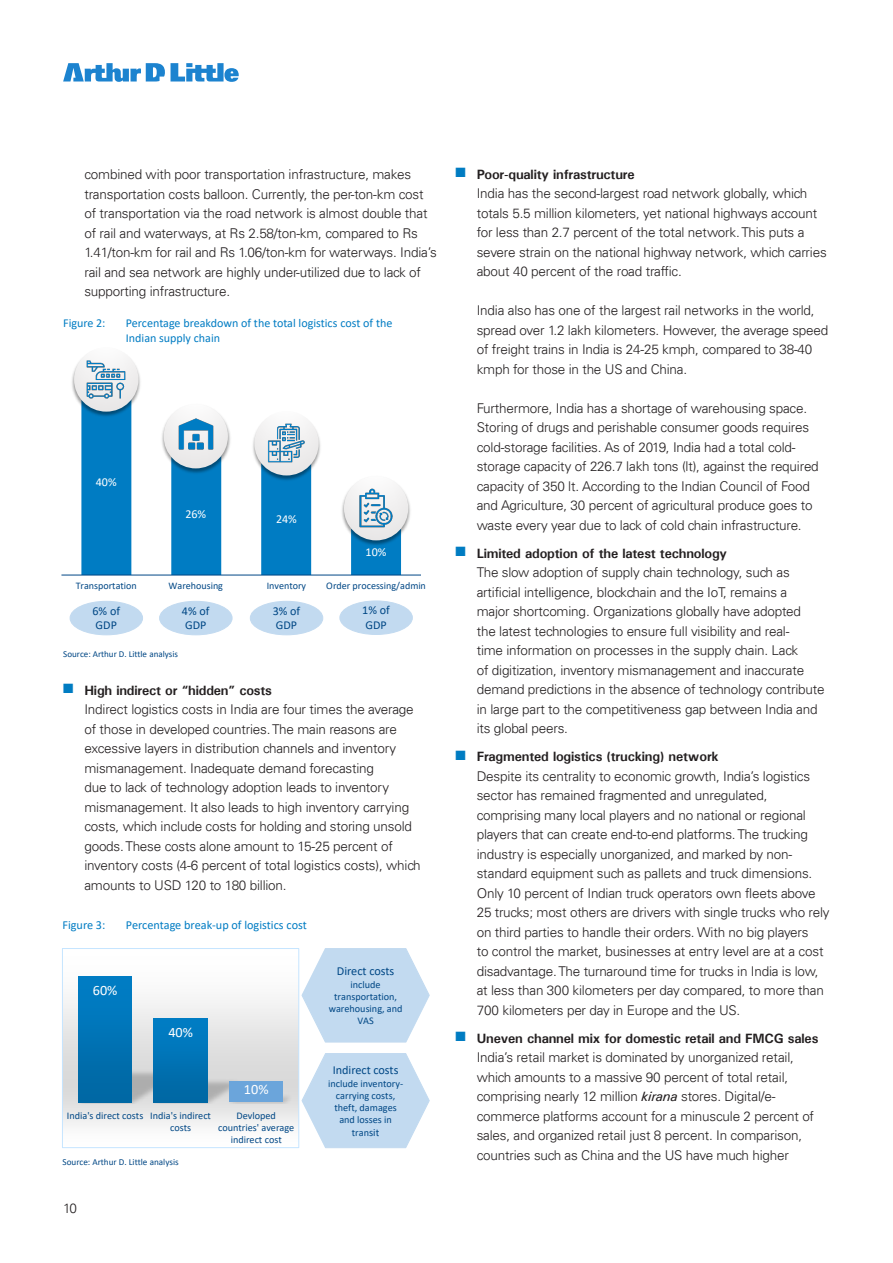
<style>
.page{position:relative;width:893px;height:1263px;background:#fff}
.page>*{position:absolute;margin:0;border:0;box-sizing:border-box;transform-origin:0 0}
.t1{font:14.25px "Calibri";color:#fff}
.t2{font:300 13.5px/19.5px "Univers LT";letter-spacing:-.015em;color:#231f20}
.t3{font:12.3px "Calibri";color:#007cc3}
.t4{font:12.3px "Calibri";color:#004785}
.t5{font:12.15px/14.5px "Calibri";color:#007cc3}
.t6{font:12.15px/14.5px "Calibri";color:#004785}
.t7{font:12.15px "Calibri";color:#fff}
.t8{font:10.2px/12.3px "Calibri";color:#004785;text-align:center}
.t9{font:10.05px "Calibri";color:#004785}
.t10{font:9.15px "Calibri";color:#004785}
.t11{font:9px "Calibri";color:#004785}
.s1{color:#007cc2}
.s2{font-family:"Univers";font-weight:700}
.s3{font-size:10.65px}
.s4{font-family:"Univers";font-weight:400;font-style:italic}
</style>
<div class="page">
<svg style="left:63px;top:63px;width:176px;height:19px"></svg>
<svg style="left:81px;top:419px;width:320px;height:156px;fill:#007cc3"></svg>
<hr style="left:61px;top:575px;width:360px;height:1px;background:#004785">
<img style="left:72px;top:365px;width:68px;height:54px">
<svg style="left:74px;top:347px;width:64px;height:65px"></svg>
<img style="left:77px;top:350px;width:59px;height:59px">
<img style="left:160px;top:419px;width:72px;height:56px">
<div style="left:164px;top:404px;width:64px;height:64px;background:#e9e7e7;border-radius:50%"></div>
<img style="left:250px;top:419px;width:73px;height:64px">
<svg style="left:254px;top:411px;width:65px;height:64px"></svg>
<img style="left:340px;top:475px;width:71px;height:72px">
<svg style="left:344px;top:476px;width:64px;height:64px"></svg>
<img style="left:166px;top:404px;width:59px;height:59px">
<img style="left:257px;top:413px;width:59px;height:59px">
<img style="left:347px;top:478px;width:59px;height:59px">
<div style="left:70px;top:601px;width:73px;height:34px;background:#c2daf0;border-radius:50%"></div>
<div style="left:70px;top:601px;width:73px;height:34px;border:1px solid #c2daf0;border-radius:50%"></div>
<div style="left:160px;top:601px;width:72px;height:34px;background:#c2daf0;border-radius:50%"></div>
<div style="left:159px;top:601px;width:74px;height:34px;border:1px solid #c2daf0;border-radius:50%"></div>
<div style="left:250px;top:601px;width:73px;height:34px;background:#c2daf0;border-radius:50%"></div>
<div style="left:250px;top:601px;width:73px;height:34px;border:1px solid #c2daf0;border-radius:50%"></div>
<div style="left:340px;top:601px;width:72px;height:33px;background:#c2daf0;border-radius:50%"></div>
<div style="left:339px;top:600px;width:74px;height:35px;border:1px solid #c2daf0;border-radius:50%"></div>
<svg style="left:64px;top:976px;width:233px;height:150px"></svg>
<img style="left:72px;top:1067px;width:82px;height:36px">
<img style="left:148px;top:1077px;width:96px;height:26px">
<img style="left:223px;top:1091px;width:72px;height:12px">
<div style="left:78px;top:977px;width:54px;height:125px;background:linear-gradient(to bottom,#007fc7,#0066a1)"></div>
<div style="left:154px;top:1018px;width:53px;height:84px;background:linear-gradient(to bottom,#007fc7,#0067a2)"></div>
<div style="left:229px;top:1081px;width:54px;height:21px;background:#6ba5db"></div>
<div style="left:62px;top:948px;width:237px;height:200px;border:1px solid #c6e5ff"></div>
<svg style="left:301px;top:948px;width:129px;height:95px"></svg>
<svg style="left:301px;top:1053px;width:129px;height:96px"></svg>
<p class="t2" style="left:84px;top:165px;width:354px">combined with poor transportation infrastructure, makes transportation costs balloon. Currently, the per-ton-km cost of transportation via the road network is almost double that of rail and waterways, at Rs 2.58/ton-km, compared to Rs 1.41/ton-km for rail and Rs 1.06/ton-km for waterways. India’s rail and sea network are highly under-utilized due to lack of supporting infrastructure.</p>
<p class="t5" style="left:63px;top:316px;width:44px">Figure 2:</p>
<p class="t5" style="left:126px;top:316px;width:268px">Percentage breakdown of the total logistics cost of the<br>Indian supply chain</p>
<p class="t7" style="left:96px;top:473px;width:22px">40%</p>
<p class="t9" style="left:76px;top:579px;width:63px">Transportation</p>
<p class="t7" style="left:185px;top:506px;width:22px">26%</p>
<p class="t7" style="left:276px;top:511px;width:22px">24%</p>
<p class="t7" style="left:366px;top:543px;width:22px">10%</p>
<p class="t9" style="left:169px;top:579px;width:56px">Warehousing</p>
<p class="t9" style="left:326px;top:579px;width:101px">Order processing/admin</p>
<p class="t9" style="left:267px;top:579px;width:41px">Inventory</p>
<p class="t6" style="left:92px;top:603px;width:29px">6% of<br>GDP</p>
<p class="t6" style="left:182px;top:603px;width:29px">4% of<br>GDP</p>
<p class="t6" style="left:273px;top:603px;width:29px">3% of<br>GDP</p>
<p class="t6" style="left:362px;top:603px;width:29px">1% of<br>GDP</p>
<p class="t11" style="left:63px;top:647px;width:116px">Source: Arthur D. Little analysis</p>
<p class="t2" style="left:84px;top:680px;width:338px;text-indent:-21px"><span class="s1">■</span> <span class="s2">High indirect or “hidden” costs<br></span>Indirect logistics costs in India are four times the average of those in developed countries. The main reasons are excessive layers in distribution channels and inventory mismanagement. Inadequate demand forecasting<br>due to lack of technology adoption leads to inventory mismanagement. It also leads to high inventory carrying costs, which include costs for holding and storing unsold goods. These costs alone amount to 15-25 percent of inventory costs (4-6 percent of total logistics costs), which amounts to USD 120 to 180 billion.</p>
<p class="t3" style="left:62px;top:917px;width:44px">Figure 3:</p>
<p class="t3" style="left:126px;top:917px;width:182px">Percentage break-up of logistics cost</p>
<p class="t1" style="left:93px;top:980px;width:26px">60%</p>
<p class="t1" style="left:168px;top:1022px;width:26px">40%</p>
<p class="t1" style="left:244px;top:1079px;width:26px">10%</p>
<p class="t8" style="left:170px;top:1109px;width:42px;text-align:left;text-indent:-103px">India's direct costs India's indirect costs</p>
<p class="t8" style="left:218px;top:1109px;width:78px">Devloped countries' average indirect cost</p>
<p class="t10" style="left:62px;top:1155px;width:118px">Source: Arthur D. Little analysis</p>
<p class="t2" style="left:63px;top:1198px;width:15px">10</p>
<p class="t4" style="left:337px;top:962px;width:59px">Direct costs</p>
<p class="t8" style="left:329px;top:978px;width:75px">include transportation, warehousing, and<br>VAS</p>
<p class="t4" style="left:333px;top:1061px;width:67px">Indirect costs</p>
<p class="t8" style="left:328px;top:1077px;width:77px">include inventory&shy;carrying costs, theft, damages and losses in tran<span class="s3">sit</span></p>
<p class="t2" style="left:477px;top:164px;width:351px;text-indent:-21px"><span class="s1">■</span> <span class="s2">Poor-quality infrastructure<br></span>India has the second-largest road network globally, which totals 5.5 million kilometers, yet national highways account for less than 2.7 percent of the total network. This puts a severe strain on the national highway network, which carries about 40 percent of the road traffic.</p>
<p class="t2" style="left:477px;top:301px;width:353px">India also has one of the largest rail networks in the world, spread over 1.2 lakh kilometers. However, the average speed of freight trains in India is 24-25 kmph, compared to 38-40 kmph for those in the US and China.</p>
<p class="t2" style="left:477px;top:398px;width:344px">Furthermore, India has a shortage of warehousing space.<br>Storing of drugs and perishable consumer goods requires cold-storage facilities. As of 2019, India had a total cold&shy;storage capacity of 226.7 lakh tons (lt), against the required capacity of 350 lt. According to the Indian Council of Food and Agriculture, 30 percent of agricultural produce goes to waste every year due to lack of cold chain infrastructure.</p>
<p class="t2" style="left:477px;top:543px;width:349px;text-indent:-21px"><span class="s1">■</span> <span class="s2">Limited adoption of the latest technology<br></span>The slow adoption of supply chain technology, such as artificial intelligence, blockchain and the IoT, remains a<br>major shortcoming. Organizations globally have adopted<br>the latest technologies to ensure full visibility and real-<br>time information on processes in the supply chain. Lack<br>of digitization, inventory mismanagement and inaccurate demand predictions in the absence of technology contribute in large part to the competitiveness gap between India and its global peers.</p>
<p class="t2" style="left:477px;top:747px;width:354px;text-indent:-21px"><span class="s1">■</span> <span class="s2">Fragmented logistics (trucking) network<br></span>Despite its centrality to economic growth, India’s logistics sector has remained fragmented and unregulated, comprising many local players and no national or regional players that can create end-to-end platforms. The trucking industry is especially unorganized, and marked by non&shy;standard equipment such as pallets and truck dimensions.<br>Only 10 percent of Indian truck operators own fleets above 25 trucks; most others are drivers with single trucks who rely on third parties to handle their orders. With no big players<br>to control the market, businesses at entry level are at a cost disadvantage. The turnaround time for trucks in India is low, at less than 300 kilometers per day compared, to more than 700 kilometers per day in Europe and the US.</p>
<p class="t2" style="left:477px;top:1028px;width:343px;text-indent:-21px"><span class="s1">■</span> <span class="s2">Uneven channel mix for domestic retail and FMCG sales </span>India’s retail market is dominated by unorganized retail, which amounts to a massive 90 percent of total retail, comprising nearly 12 million <span class="s4">kirana</span> stores. Digital/e&shy;commerce platforms account for a minuscule 2 percent of sales, and organized retail just 8 percent. In comparison, countries such as China and the US have much higher</p>
</div>
